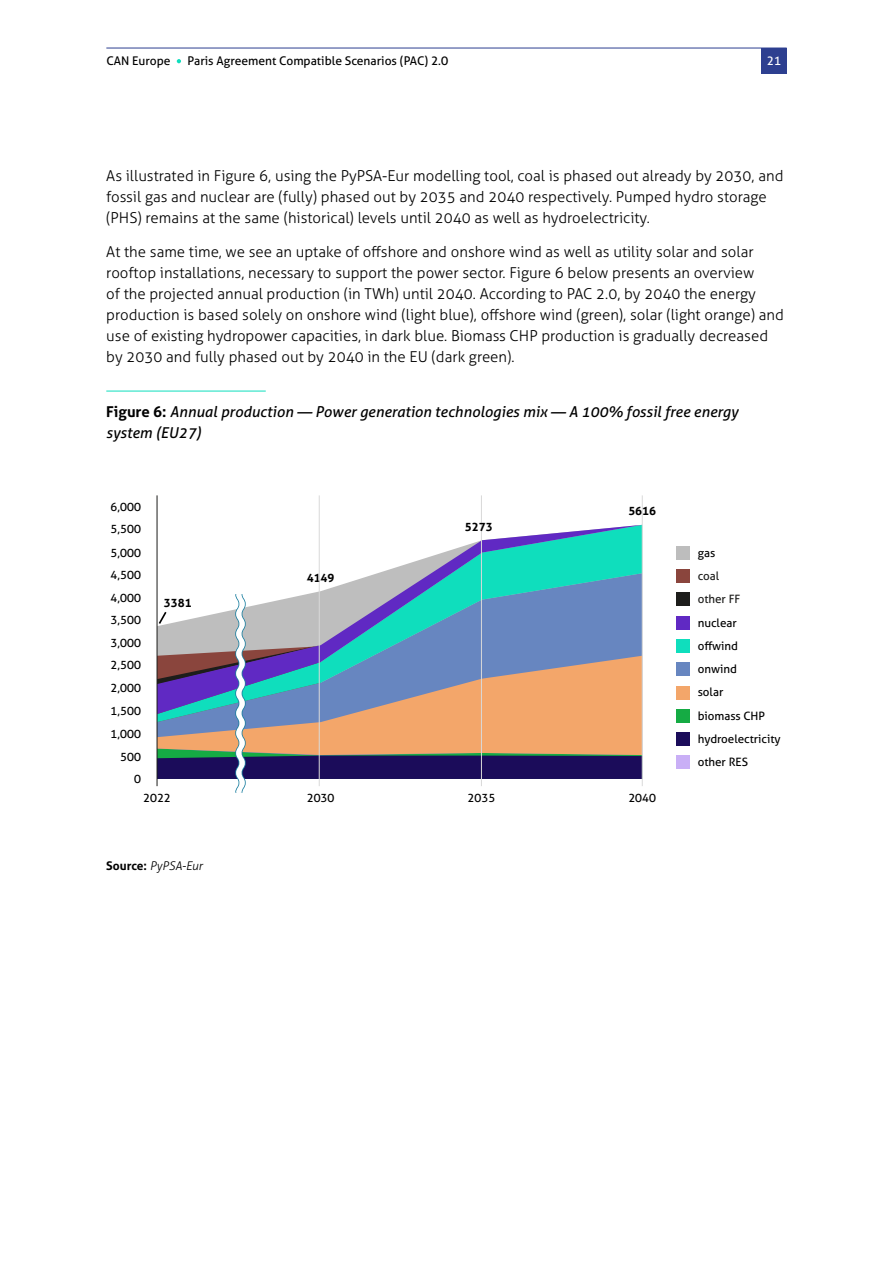
<style>
.page{position:relative;width:893px;height:1263px;background:#fff}
.page>*{position:absolute;margin:0;border:0;box-sizing:border-box;transform-origin:0 0}
.t1{font:300 15px/21px "Aller";color:#000}
.t2{font:italic 15px/21px "Aller";color:#000}
.t3{font:12px "Aller";color:#000}
.t4{font:italic 300 12px "Aller";color:#000}
.t5{font:12px "Aller";color:#fff}
.t6{font:11.55px/23.2px "Aller";color:#000;text-align:right}
.t7{font:700 11.55px "Aller";color:#000}
.t8{font:11.55px/23.2px "Aller";color:#1d1d1b}
.s1{font-weight:700;font-style:normal}
</style>
<div class="page">
<div style="left:762px;top:48px;width:25px;height:25px;background:#2d3f90"></div>
<hr style="left:106px;top:48px;width:681px;height:1px;background:#2d3f90">
<svg style="left:177px;top:59px;width:4px;height:4px"></svg>
<hr style="left:106px;top:391px;width:160px;height:1px;background:#0fdebd">
<svg style="left:318px;top:525px;width:324px;height:67px"></svg>
<svg style="left:156px;top:592px;width:486px;height:201px"></svg>
<div style="left:677px;top:546px;width:13px;height:14px;background:#bdbdbd"></div>
<div style="left:677px;top:569px;width:13px;height:14px;background:#8a453d"></div>
<div style="left:677px;top:593px;width:13px;height:13px;background:#1d1d1b"></div>
<div style="left:677px;top:616px;width:13px;height:13px;background:#6029c3"></div>
<div style="left:677px;top:639px;width:13px;height:14px;background:#0fdebd"></div>
<div style="left:677px;top:662px;width:13px;height:14px;background:#6786c0"></div>
<div style="left:677px;top:686px;width:13px;height:13px;background:#f3a66a"></div>
<div style="left:677px;top:709px;width:13px;height:14px;background:#15ab44"></div>
<div style="left:677px;top:732px;width:13px;height:14px;background:#1b0c5a"></div>
<div style="left:677px;top:755px;width:13px;height:14px;background:#c9aff6"></div>
<hr style="left:157px;top:495px;width:1px;height:291px;background:#1d1d1b">
<hr style="left:319px;top:495px;width:1px;height:291px;background:#d9d9d9">
<hr style="left:481px;top:495px;width:1px;height:291px;background:#d9d9d9">
<hr style="left:642px;top:495px;width:1px;height:291px;background:#d9d9d9">
<p class="t3" style="left:106px;top:53px;width:66px">CAN Europe</p>
<p class="t3" style="left:188px;top:53px;width:262px">Paris Agreement Compatible Scenarios (PAC) 2.0</p>
<p class="t5" style="left:767px;top:53px;width:16px">21</p>
<p class="t1" style="left:106px;top:165px;width:679px">As illustrated in Figure 6, using the PyPSA-Eur modelling tool, coal is phased out already by 2030, and fossil gas and nuclear are (fully) phased out by 2035 and 2040 respectively. Pumped hydro storage (PHS) remains at the same (historical) levels until 2040 as well as hydroelectricity.</p>
<p class="t1" style="left:106px;top:241px;width:679px">At the same time, we see an uptake of offshore and onshore wind as well as utility solar and solar rooftop installations, necessary to support the power sector. Figure 6 below presents an overview<br>of the projected annual production (in TWh) until 2040. According to PAC 2.0, by 2040 the energy production is based solely on onshore wind (light blue), offshore wind (green), solar (light orange) and use of existing hydropower capacities, in dark blue. Biomass CHP production is gradually decreased by 2030 and fully phased out by 2040 in the EU (dark green).</p>
<p class="t2" style="left:106px;top:401px;width:634px"><span class="s1">Figure 6:</span> Annual production — Power generation technologies mix — A 100% fossil free energy system (EU27)</p>
<p class="t6" style="left:110px;top:495px;width:32px">6,000</p>
<p class="t6" style="left:110px;top:518px;width:32px">5,500</p>
<p class="t6" style="left:110px;top:541px;width:32px">5,000</p>
<p class="t6" style="left:110px;top:563px;width:32px">4,500</p>
<p class="t6" style="left:110px;top:586px;width:32px">4,000</p>
<p class="t6" style="left:110px;top:608px;width:32px">3,500</p>
<p class="t6" style="left:110px;top:631px;width:32px">3,000</p>
<p class="t6" style="left:110px;top:654px;width:32px">2,500</p>
<p class="t6" style="left:110px;top:676px;width:32px">2,000</p>
<p class="t6" style="left:110px;top:699px;width:32px">1,500</p>
<p class="t6" style="left:110px;top:722px;width:32px">1,000</p>
<p class="t6" style="left:120px;top:745px;width:22px;line-height:22px">500<br>0</p>
<p class="t7" style="left:164px;top:596px;width:29px">3381</p>
<p class="t7" style="left:307px;top:571px;width:29px">4149</p>
<p class="t7" style="left:465px;top:520px;width:29px">5273</p>
<p class="t7" style="left:628px;top:504px;width:29px">5616</p>
<p class="t6" style="left:143px;top:786px;width:29px">2022</p>
<p class="t6" style="left:307px;top:786px;width:29px">2030</p>
<p class="t6" style="left:468px;top:786px;width:29px">2035</p>
<p class="t6" style="left:628px;top:786px;width:29px">2040</p>
<p class="t4" style="left:106px;top:859px;width:98px"><span class="s1">Source:</span> PyPSA-Eur</p>
<p class="t6" style="left:698px;top:541px;width:19px">gas</p>
<p class="t8" style="left:698px;top:564px;width:44px">coal other FF</p>
<p class="t6" style="left:698px;top:611px;width:85px;text-align:left">nuclear<br>offwind<br>onwind<br>solar<br>biomass CHP hydroelectricity other RES</p>
</div>
